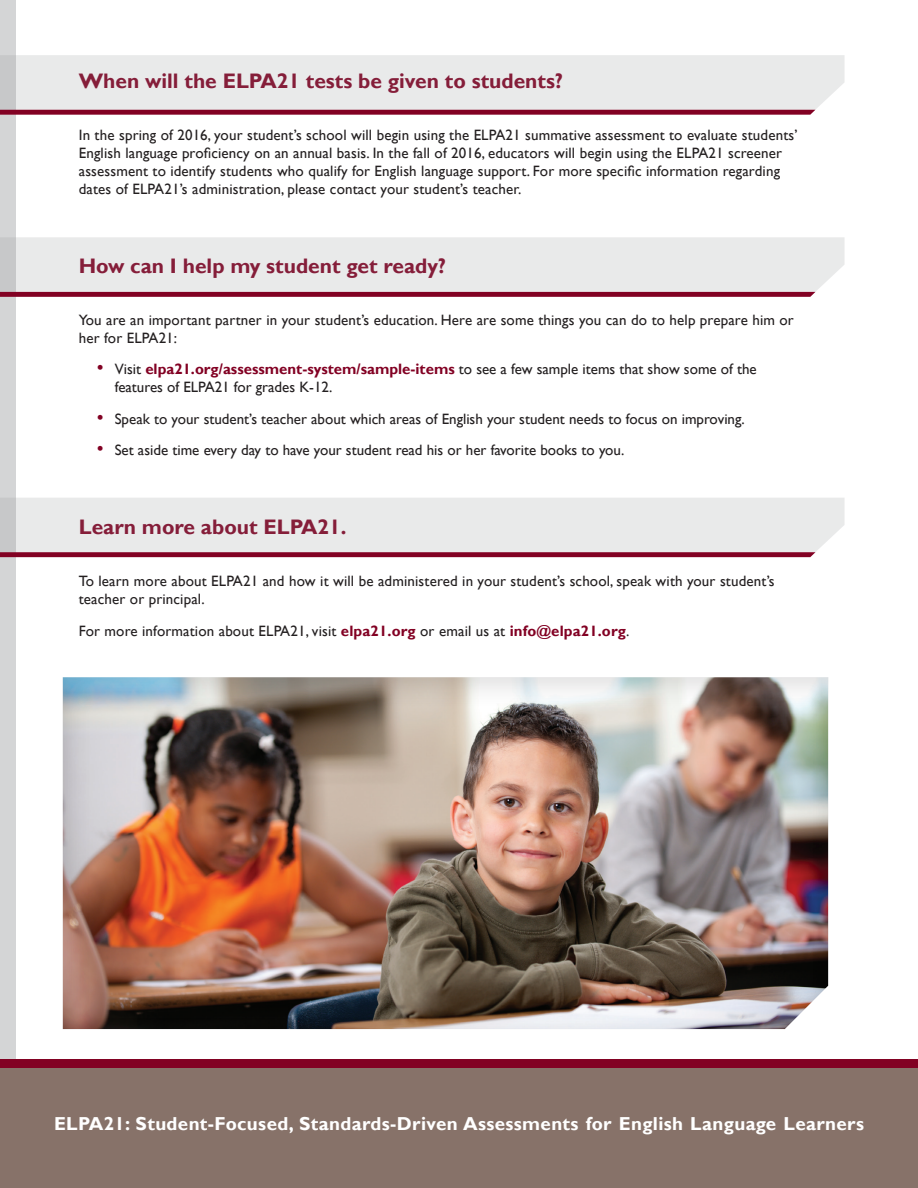
<style>
.page{position:relative;width:918px;height:1188px;background:#fff}
.page>*{position:absolute;margin:0;border:0;box-sizing:border-box;transform-origin:0 0}
.t1{font:700 21px "Gill Sans";color:#820123}
.t2{font:700 18.75px "Gill Sans";letter-spacing:.02em;color:#fff}
.t3{font:15px/18px "Gill Sans";letter-spacing:.01em;color:#231f20}
.s1{font-size:19.5px;color:#820123}
.s2{font-weight:700;color:#820123}
</style>
<div class="page">
<div style="left:0;top:1059px;width:918px;height:129px;background:#877269"></div>
<div style="left:0;top:0;width:16px;height:1059px;background:#d4d5d6"></div>
<div style="left:61px;top:675px;width:768px;height:355px;background:#231f20;opacity:.15"></div>
<div style="left:0;top:55px;width:845px;height:55px;background:#e9eaea"></div>
<svg style="left:0;top:110px;width:815px;height:5px;background:#8a1231"></svg>
<div style="left:0;top:237px;width:845px;height:55px;background:#e9eaea"></div>
<svg style="left:0;top:292px;width:815px;height:5px;background:#860a2a"></svg>
<div style="left:0;top:498px;width:845px;height:54px;background:#e9eaea"></div>
<svg style="left:0;top:552px;width:815px;height:5px;background:#870c2c"></svg>
<h1 class="t1" style="left:79px;top:68px;width:486px">When will the ELPA21 tests be given to students?</h1>
<p class="t3" style="left:79px;top:126px;width:720px">In the spring of 2016, your student’s school will begin using the ELPA21 summative assessment to evaluate students’ English language proficiency on an annual basis. In the fall of 2016, educators will begin using the ELPA21 screener assessment to identify students who qualify for English language support. For more specific information regarding dates of ELPA21’s administration, please contact your student’s teacher.</p>
<h1 class="t1" style="left:79px;top:253px;width:369px">How can I help my student get ready?</h1>
<p class="t3" style="left:79px;top:311px;width:717px">You are an important partner in your student’s education. Here are some things you can do to help prepare him or her for ELPA21:</p>
<p class="t3" style="left:115px;top:360px;width:644px;text-indent:-18px"><span class="s1">•</span> Visit <span class="s2">elpa21.org/assessment-system/sample-items</span> to see a few sample items that show some of the features of ELPA21 for grades K-12.</p>
<p class="t3" style="left:97px;top:410px;width:650px"><span class="s1">•</span> Speak to your student’s teacher about which areas of English your student needs to focus on improving.</p>
<p class="t3" style="left:97px;top:441px;width:529px"><span class="s1">•</span> Set aside time every day to have your student read his or her favorite books to you.</p>
<h1 class="t1" style="left:79px;top:515px;width:269px">Learn more about ELPA21.</h1>
<p class="t3" style="left:79px;top:572px;width:697px">To learn more about ELPA21 and how it will be administered in your student’s school, speak with your student’s teacher or principal.</p>
<p class="t3" style="left:79px;top:622px;width:552px">For more information about ELPA21, visit <span class="s2">elpa21.org</span> or email us at <span class="s2">info@elpa21.org</span>.</p>
<p class="t2" style="left:54px;top:1112px;width:812px">ELPA21: Student-Focused, Standards-Driven Assessments for English Language Learners</p>
</div>
